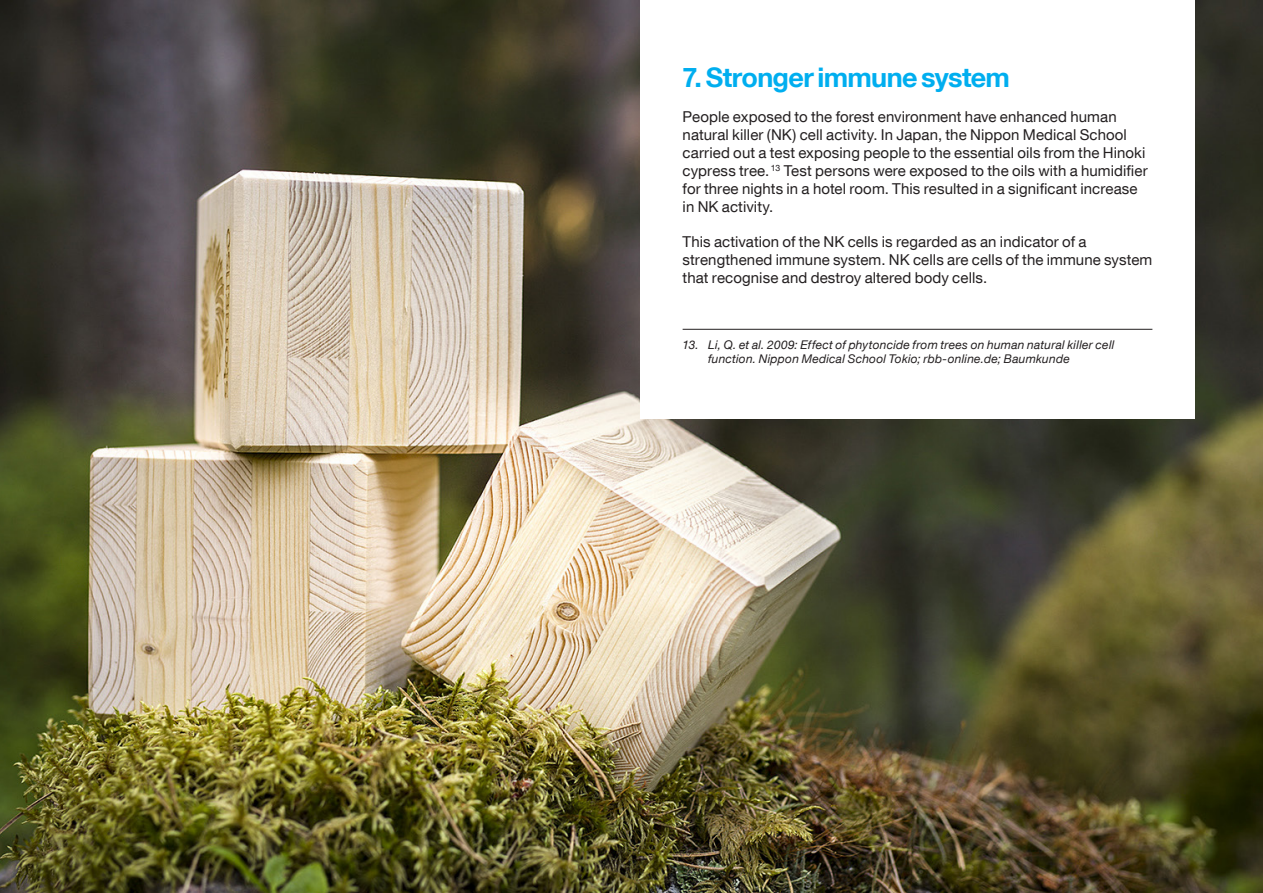
<style>
.page{position:relative;width:1263px;height:893px;background:#fff}
.page>*{position:absolute;margin:0;border:0;box-sizing:border-box;transform-origin:0 0}
.Rubrik_mindre{font:700 27px "Helvetica Neue LT Com";letter-spacing:-.025em;color:#00aeef}
.Brödtext{font:15px/18px "Helvetica Neue LT Com";letter-spacing:.005em;color:#231f20}
.Källhandvisning{font:italic 12px/13.5px "Helvetica Neue LT Com";letter-spacing:.015em;color:#231f20}
</style>
<div class="page">
<img style="left:0;top:0;width:1263px;height:893px">
<div style="left:640px;top:0;width:555px;height:419px;background:#fff"></div>
<hr style="left:683px;top:329px;width:469px;height:1px;background:#231f20">
<p class="Rubrik_mindre" style="left:683px;top:61px;width:329px">7. Stronger immune system</p>
<p class="Brödtext" style="left:683px;top:108px;width:467px">People exposed to the forest environment have enhanced human natural killer (NK) cell activity. In Japan, the Nippon Medical School carried out a test exposing people to the essential oils from the Hinoki cypress tree. <sup>13</sup> Test persons were exposed to the oils with a humidifier for three nights in a hotel room. This resulted in a significant increase in NK activity.</p>
<p class="Brödtext" style="left:683px;top:233px;width:471px">This activation of the NK cells is regarded as an indicator of a strengthened immune system. NK cells are cells of the immune system that recognise and destroy altered body cells.</p>
<p class="Källhandvisning" style="left:708px;top:338px;width:408px;text-indent:-26px">13. Li, Q. et al. 2009: Effect of phytoncide from trees on human natural killer cell function. Nippon Medical School Tokio; rbb-online.de; Baumkunde</p>
</div>
